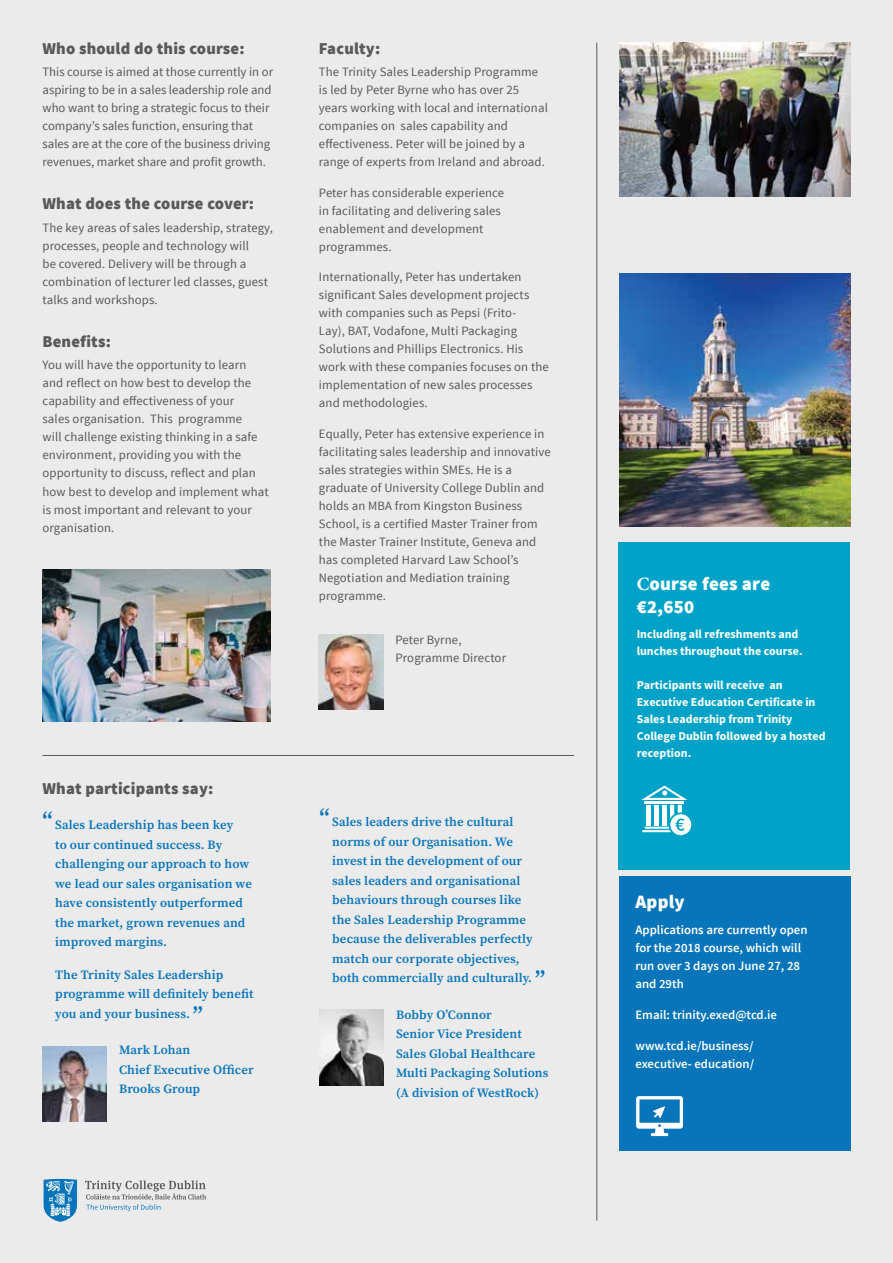
<style>
.page{position:relative;width:893px;height:1263px;background:#ebebec}
.page>*{position:absolute;margin:0;border:0;box-sizing:border-box;transform-origin:0 0}
.t1{font:900 18.75px/22.5px "Source Sans Pro";letter-spacing:.01em;color:#fff}
.t2{font:900 16.5px "Source Sans Pro";letter-spacing:.01em;color:#58595b}
.t3{font:12.75px/18px "Source Sans Pro";letter-spacing:.01em;color:#58595b}
.t4{font:600 12.75px/19.5px "Source Serif Pro";letter-spacing:.01em;color:#0875ba}
.t5{font:600 12.75px/18px "Source Sans Pro";color:#fff}
.t6{font:700 12px/17.1px "Source Sans Pro";color:#fff}
.s1{font-size:24px}
.s2{font-family:"Minion Pro";font-weight:700}
</style>
<div class="page">
<hr style="left:596px;top:43px;width:1px;height:1177px;background:#58595b">
<div style="left:619px;top:876px;width:231px;height:274px;background:#0875ba"></div>
<svg style="left:636px;top:1096px;width:47px;height:40px"></svg>
<img style="left:319px;top:634px;width:64px;height:76px">
<hr style="left:43px;top:755px;width:531px;height:1px;background:#58595b">
<img style="left:319px;top:1010px;width:65px;height:75px">
<img style="left:43px;top:1046px;width:64px;height:76px">
<div style="left:618px;top:542px;width:232px;height:327px;background:#00a3c7"></div>
<svg style="left:85px;top:1180px;width:121px;height:31px"></svg>
<svg style="left:44px;top:1179px;width:33px;height:43px"></svg>
<div style="left:670px;top:814px;width:21px;height:21px;background:#fff;border-radius:50%"></div>
<svg style="left:641px;top:786px;width:46px;height:46px"></svg>
<img style="left:620px;top:43px;width:230px;height:153px">
<img style="left:620px;top:273px;width:230px;height:254px">
<img style="left:42px;top:569px;width:229px;height:152px">
<p class="t2" style="left:43px;top:37px;width:204px">Who should do this course:</p>
<p class="t3" style="left:43px;top:63px;width:232px">This course is aimed at those currently in or aspiring to be in a sales leadership role and who want to bring a strategic focus to their company’s sales function, ensuring that sales are at the core of the business driving revenues, market share and profit growth.</p>
<p class="t2" style="left:43px;top:193px;width:213px">What does the course cover:</p>
<p class="t3" style="left:43px;top:219px;width:232px">The key areas of sales leadership, strategy, processes, people and technology will<br>be covered. Delivery will be through a combination of lecturer led classes, guest talks and workshops.</p>
<p class="t2" style="left:43px;top:331px;width:70px">Benefits:</p>
<p class="t3" style="left:43px;top:356px;width:228px">You will have the opportunity to learn and reflect on how best to develop the capability and effectiveness of your<br>sales organisation. This programme<br>will challenge existing thinking in a safe environment, providing you with the opportunity to discuss, reflect and plan how best to develop and implement what is most important and relevant to your organisation.</p>
<p class="t2" style="left:319px;top:37px;width:63px">Faculty:</p>
<p class="t3" style="left:319px;top:63px;width:231px">The Trinity Sales Leadership Programme is led by Peter Byrne who has over 25 years working with local and international companies on sales capability and effectiveness. Peter will be joined by a range of experts from Ireland and abroad.</p>
<p class="t3" style="left:319px;top:184px;width:187px">Peter has considerable experience in facilitating and delivering sales enablement and development programmes.</p>
<p class="t3" style="left:319px;top:268px;width:231px">Internationally, Peter has undertaken significant Sales development projects with companies such as Pepsi (Frito-<br>Lay), BAT, Vodafone, Multi Packaging Solutions and Phillips Electronics. His work with these companies focuses on the implementation of new sales processes and methodologies.</p>
<p class="t3" style="left:319px;top:425px;width:233px">Equally, Peter has extensive experience in facilitating sales leadership and innovative sales strategies within SMEs. He is a graduate of University College Dublin and holds an MBA from Kingston Business School, is a certified Master Trainer from the Master Trainer Institute, Geneva and has completed Harvard Law School’s Negotiation and Mediation training programme.</p>
<p class="t3" style="left:395px;top:631px;width:112px">Peter Byrne,<br>Programme Director</p>
<p class="t2" style="left:43px;top:777px;width:172px">What participants say:</p>
<p class="t4" style="left:55px;top:816px;width:198px;text-indent:-13px"><span class="s1">“</span> Sales Leadership has been key<br>to our continued success. By challenging our approach to how we lead our sales organisation we have consistently outperformed the market, grown revenues and improved margins.</p>
<p class="t4" style="left:55px;top:965px;width:200px">The Trinity Sales Leadership programme will definitely benefit you and your business. <span class="s1">”</span></p>
<p class="t4" style="left:119px;top:1041px;width:136px">Mark Lohan<br>Chief Executive Officer<br>Brooks Group</p>
<p class="t4" style="left:332px;top:813px;width:215px;text-indent:-13px"><span class="s1">“</span> Sales leaders drive the cultural norms of our Organisation. We invest in the development of our sales leaders and organisational behaviours through courses like<br>the Sales Leadership Programme because the deliverables perfectly match our corporate objectives, both commercially and culturally. <span class="s1">”</span></p>
<p class="t4" style="left:396px;top:1005px;width:154px">Bobby O’Connor<br>Senior Vice President<br>Sales Global Healthcare<br>Multi Packaging Solutions (A division of WestRock)</p>
<h1 class="t1" style="left:637px;top:573px;width:135px"><span class="s2">C</span>ourse fees are €2,650</h1>
<p class="t6" style="left:637px;top:626px;width:167px">Including all refreshments and lunches throughout the course.</p>
<p class="t6" style="left:637px;top:676px;width:190px">Participants will receive an<br>Executive Education Certificate in<br>Sales Leadership from Trinity<br>College Dublin followed by a hosted reception.</p>
<h1 class="t1" style="left:635px;top:891px;width:51px">Apply</h1>
<p class="t5" style="left:635px;top:921px;width:173px">Applications are currently open for the 2018 course, which will run over 3 days on June 27, 28 and 29th</p>
<p class="t5" style="left:635px;top:1006px;width:143px">Email: trinity.exed@tcd.ie</p>
<p class="t5" style="left:635px;top:1037px;width:120px">www.tcd.ie/business/ executive- education/</p>
</div>
